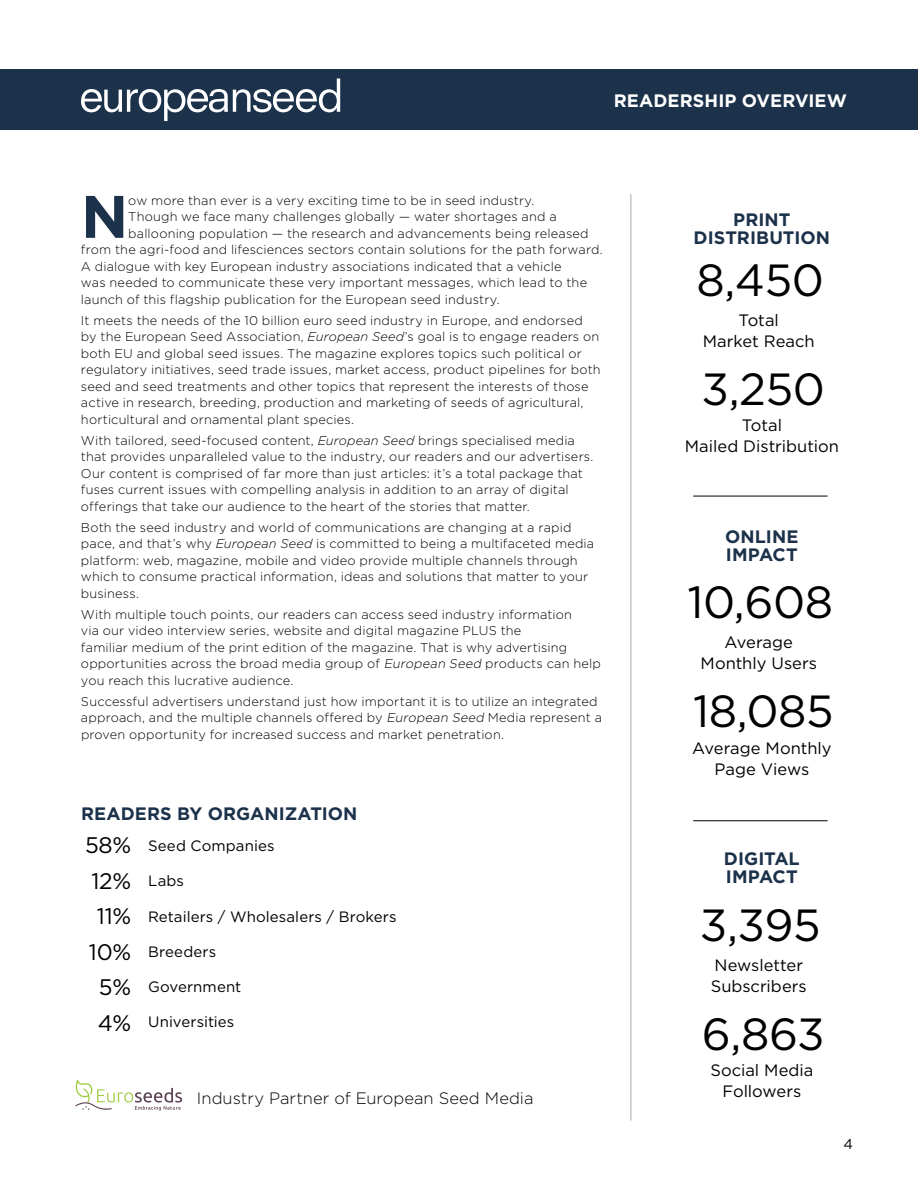
<style>
.page{position:relative;width:918px;height:1188px;background:#fff}
.page>*{position:absolute;margin:0;border:0;box-sizing:border-box;transform-origin:0 0}
.t1{font:700 59.85px "Gotham HTF";color:#1c324b}
.t2{font:45px "Gotham HTF";letter-spacing:-.01em;color:#000}
.t3{font:22.5px "Gotham HTF";color:#000}
.t4{font:700 18px/18px "Gotham HTF";letter-spacing:.005em;color:#1c324b}
.t5{font:700 18px "Gotham HTF";letter-spacing:.005em;color:#fff}
.t6{font:16.5px/21px "Gotham HTF";color:#000;text-align:center}
.t7{font:300 16.5px "Gotham HTF";letter-spacing:.005em;color:#000}
.t8{font:15px "Gotham HTF";letter-spacing:.01em;color:#000}
.t9{font:14.25px "Gotham HTF";color:#000}
.t10{font:300 12.75px/16.5px "Gotham HTF";letter-spacing:.01em;color:#000}
.s1{font-style:italic}
.s2{font-size:22.5px}
</style>
<div class="page">
<div style="left:0;top:69px;width:918px;height:61px;background:#1c324b"></div>
<hr style="left:693px;top:496px;width:135px;height:1px;background:#000">
<hr style="left:693px;top:821px;width:135px;height:1px;background:#000">
<hr style="left:631px;top:194px;width:1px;height:927px;background:#a7a9ac">
<svg style="left:81px;top:79px;width:259px;height:42px"></svg>
<svg style="left:75px;top:1080px;width:107px;height:31px"></svg>
<h3 class="t5" style="left:614px;top:91px;width:235px">READERSHIP OVERVIEW</h3>
<h1 class="t1" style="left:81px;top:182px;width:49px">N</h1>
<p class="t10" style="left:128px;top:192px;width:408px">ow more than ever is a very exciting time to be in seed industry.</p>
<p class="t10" style="left:128px;top:208px;width:430px">Though we face many challenges globally — water shortages and a</p>
<p class="t10" style="left:128px;top:225px;width:462px">ballooning population — the research and advancements being released</p>
<p class="t10" style="left:81px;top:241px;width:523px">from the agri-food and lifesciences sectors contain solutions for the path forward.</p>
<p class="t10" style="left:81px;top:258px;width:482px">A dialogue with key European industry associations indicated that a vehicle</p>
<p class="t10" style="left:81px;top:274px;width:508px">was needed to communicate these very important messages, which lead to the</p>
<p class="t10" style="left:81px;top:291px;width:420px">launch of this flagship publication for the European seed industry.</p>
<p class="t10" style="left:81px;top:312px;width:521px">It meets the needs of the 10 billion euro seed industry in Europe, and endorsed by the European Seed Association, <span class="s1">European Seed</span>’s goal is to engage readers on both EU and global seed issues. The magazine explores topics such political or regulatory initiatives, seed trade issues, market access, product pipelines for both seed and seed treatments and other topics that represent the interests of those active in research, breeding, production and marketing of seeds of agricultural, horticultural and ornamental plant species.</p>
<p class="t10" style="left:81px;top:432px;width:514px">With tailored, seed-focused content, <span class="s1">European Seed</span> brings specialised media that provides unparalleled value to the industry, our readers and our advertisers.<br>Our content is comprised of far more than just articles: it’s a total package that fuses current issues with compelling analysis in addition to an array of digital offerings that take our audience to the heart of the stories that matter.</p>
<p class="t10" style="left:81px;top:519px;width:515px">Both the seed industry and world of communications are changing at a rapid pace, and that’s why <span class="s1">European Seed</span> is committed to being a multifaceted media platform: web, magazine, mobile and video provide multiple channels through which to consume practical information, ideas and solutions that matter to your business.</p>
<p class="t10" style="left:81px;top:606px;width:521px">With multiple touch points, our readers can access seed industry information<br>via our video interview series, website and digital magazine PLUS the<br>familiar medium of the print edition of the magazine. That is why advertising opportunities across the broad media group of <span class="s1">European Seed</span> products can help you reach this lucrative audience.</p>
<p class="t10" style="left:81px;top:693px;width:523px">Successful advertisers understand just how important it is to utilize an integrated approach, and the multiple channels offered by <span class="s1">European Seed</span> Media represent a proven opportunity for increased success and market penetration.</p>
<h3 class="t4" style="left:81px;top:804px;width:278px">READERS BY ORGANIZATION</h3>
<p class="t8" style="left:85px;top:837px;width:191px"><span class="s2">58%</span> Seed Companies</p>
<p class="t8" style="left:91px;top:873px;width:94px"><span class="s2">12%</span> Labs</p>
<h3 class="t3" style="left:97px;top:904px;width:36px">11%</h3>
<p class="t8" style="left:148px;top:908px;width:250px">Retailers / Wholesalers / Brokers</p>
<h3 class="t3" style="left:89px;top:939px;width:44px">10%</h3>
<p class="t8" style="left:148px;top:943px;width:70px">Breeders</p>
<h3 class="t3" style="left:99px;top:975px;width:34px">5%</h3>
<p class="t8" style="left:148px;top:979px;width:95px">Government</p>
<h3 class="t3" style="left:98px;top:1010px;width:35px">4%</h3>
<p class="t8" style="left:148px;top:1014px;width:88px">Universities</p>
<p class="t7" style="left:197px;top:1089px;width:338px">Industry Partner of European Seed Media</p>
<h3 class="t4" style="left:694px;top:211px;width:138px;text-align:center">PRINT<br>DISTRIBUTION</h3>
<h2 class="t2" style="left:697px;top:255px;width:129px">8,450</h2>
<p class="t6" style="left:703px;top:309px;width:113px">Total<br>Market Reach</p>
<h2 class="t2" style="left:702px;top:364px;width:125px">3,250</h2>
<p class="t6" style="left:685px;top:415px;width:156px">Total<br>Mailed Distribution</p>
<h3 class="t4" style="left:725px;top:527px;width:75px">ONLINE<br>IMPACT</h3>
<h2 class="t2" style="left:687px;top:578px;width:147px">10,608</h2>
<p class="t6" style="left:701px;top:632px;width:118px">Average<br>Monthly Users</p>
<h2 class="t2" style="left:693px;top:686px;width:142px">18,085</h2>
<p class="t6" style="left:692px;top:737px;width:141px">Average Monthly<br>Page Views</p>
<h3 class="t4" style="left:724px;top:850px;width:77px">DIGITAL<br>IMPACT</h3>
<h2 class="t2" style="left:700px;top:900px;width:122px">3,395</h2>
<p class="t6" style="left:711px;top:954px;width:98px;text-align:left">Newsletter<br>Subscribers</p>
<h2 class="t2" style="left:702px;top:1009px;width:124px">6,863</h2>
<p class="t6" style="left:710px;top:1060px;width:105px">Social Media<br>Followers</p>
<p class="t9" style="left:843px;top:1136px;width:11px">4</p>
</div>
